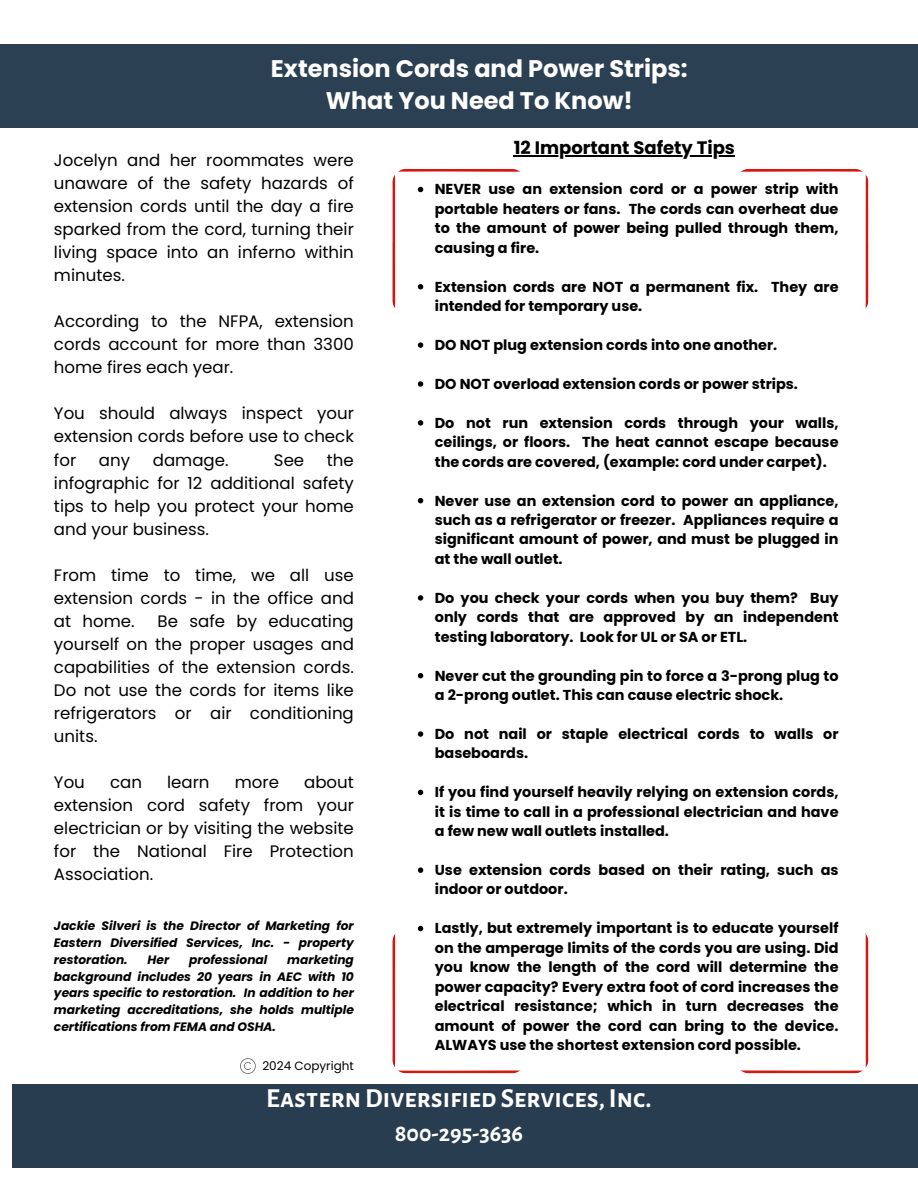
<style>
.page{position:relative;width:918px;height:1188px;background:#fff}
.page>*{position:absolute;margin:0;border:0;box-sizing:border-box;transform-origin:0 0}
.t1{font:700 27px "Alegreya Sans SC";color:#fff}
.t2{font:700 24px/32.7px "Poppins";color:#fff;text-align:center}
.t3{font:700 24px "Alegreya Sans SC";color:#fff}
.t4{font:700 18px "Poppins";color:#000}
.t5{font:16.65px/23.1px "Poppins";color:#000;text-align:justify}
.t6{font:700 14.4px/19.5px "Poppins";color:#000;text-align:justify}
.t7{font:italic 700 12.15px/17px "Poppins";color:#000;text-align:justify}
.t8{font:12px "Poppins";color:#000}
</style>
<div class="page">
<div style="left:13px;top:1084px;width:905px;height:84px;background:#293d51"></div>
<hr style="left:514px;top:155px;width:221px;height:2px;background:#000">
<svg style="left:392px;top:169px;width:128px;height:140px"></svg>
<svg style="left:418px;top:342px;width:5px;height:6px"></svg>
<svg style="left:418px;top:381px;width:5px;height:6px"></svg>
<svg style="left:418px;top:420px;width:5px;height:6px"></svg>
<svg style="left:418px;top:498px;width:5px;height:5px"></svg>
<svg style="left:418px;top:595px;width:5px;height:6px"></svg>
<svg style="left:418px;top:673px;width:5px;height:5px"></svg>
<svg style="left:418px;top:731px;width:5px;height:6px"></svg>
<svg style="left:418px;top:790px;width:5px;height:5px"></svg>
<svg style="left:418px;top:867px;width:5px;height:6px"></svg>
<svg style="left:740px;top:169px;width:129px;height:140px"></svg>
<svg style="left:392px;top:926px;width:129px;height:147px"></svg>
<svg style="left:740px;top:933px;width:129px;height:140px"></svg>
<div style="left:0;top:44px;width:918px;height:84px;background:#2c4053"></div>
<svg style="left:240px;top:1058px;width:16px;height:16px"></svg>
<p class="t2" style="left:271px;top:52px;width:418px">Extension Cords and Power Strips:<br>What You Need To Know!</p>
<p class="t5" style="left:54px;top:149px;width:301px">Jocelyn and her roommates were unaware of the safety hazards of extension cords until the day a fire sparked from the cord, turning their living space into an inferno within minutes.</p>
<p class="t5" style="left:54px;top:310px;width:301px">According to the NFPA, extension cords account for more than 3300 home fires each year.</p>
<p class="t5" style="left:54px;top:402px;width:301px">You should always inspect your extension cords before use to check for</p>
<p class="t5" style="left:54px;top:448px;width:301px;text-indent:273px">the infographic for 12 additional safety tips to help you protect your home and your business.</p>
<p class="t5" style="left:54px;top:563px;width:301px">From time to time, we all use extension cords - in the office and at home.</p>
<p class="t5" style="left:99px;top:448px;width:33px">any</p>
<p class="t5" style="left:153px;top:448px;width:77px">damage.</p>
<p class="t5" style="left:274px;top:448px;width:32px">See</p>
<p class="t5" style="left:54px;top:609px;width:301px;text-indent:104px">Be safe by educating yourself on the proper usages and capabilities of the extension cords.<br>Do not use the cords for items like refrigerators or air conditioning units.</p>
<p class="t5" style="left:54px;top:771px;width:32px">You</p>
<p class="t5" style="left:110px;top:771px;width:33px">can</p>
<p class="t5" style="left:167px;top:771px;width:44px">learn</p>
<p class="t5" style="left:235px;top:771px;width:46px">more</p>
<p class="t5" style="left:54px;top:771px;width:301px;text-indent:250px">about extension cord safety from your electrician or by visiting the website for the National Fire Protection Association.</p>
<p class="t7" style="left:54px;top:917px;width:301px">Jackie Silveri is the Director of Marketing for Eastern Diversified Services, Inc. - property restoration.</p>
<p class="t7" style="left:54px;top:951px;width:301px;text-indent:233px">marketing background includes 20 years in AEC with 10 years specific to restoration. In addition to her marketing accreditations, she holds multiple certifications from FEMA and OSHA.</p>
<p class="t7" style="left:148px;top:951px;width:23px">Her</p>
<p class="t7" style="left:189px;top:951px;width:80px">professional</p>
<p class="t8" style="left:262px;top:1057px;width:93px">2024 Copyright</p>
<h2 class="t4" style="left:514px;top:136px;width:223px">12 Important Safety Tips</h2>
<h4 class="t6" style="left:435px;top:180px;width:405px">NEVER use an extension cord or a power strip with portable heaters or fans. The cords can overheat due to the amount of power being pulled through them, causing a fire.</h4>
<h4 class="t6" style="left:435px;top:277px;width:405px">Extension cords are NOT a permanent fix. They are intended for temporary use.</h4>
<h4 class="t6" style="left:435px;top:335px;width:344px">DO NOT plug extension cords into one another.</h4>
<h4 class="t6" style="left:435px;top:374px;width:365px">DO NOT overload extension cords or power strips.</h4>
<h4 class="t6" style="left:435px;top:413px;width:405px">Do not run extension cords through your walls, ceilings, or floors. The heat cannot escape because the cords are covered, (example: cord under carpet).</h4>
<h6 class="t6" style="left:435px;top:491px;width:405px">Never use an extension cord to power an appliance, such as a refrigerator or freezer. Appliances require a significant amount of power, and must be plugged in at the wall outlet.</h6>
<p class="t6" style="left:435px;top:588px;width:405px">Do you check your cords when you buy them? Buy only cords that are approved by an independent testing laboratory. Look for UL or SA or ETL.</p>
<p class="t6" style="left:435px;top:666px;width:405px">Never cut the grounding pin to force a 3-prong plug to a 2-prong outlet. This can cause electric shock.</p>
<p class="t6" style="left:435px;top:724px;width:405px">Do not nail or staple electrical cords to walls or baseboards.</p>
<p class="t6" style="left:435px;top:782px;width:405px">If you find yourself heavily relying on extension cords, it is time to call in a professional electrician and have a few new wall outlets installed.</p>
<p class="t6" style="left:435px;top:860px;width:405px">Use extension cords based on their rating, such as indoor or outdoor.</p>
<p class="t6" style="left:435px;top:919px;width:405px">Lastly, but extremely important is to educate yourself on the amperage limits of the cords you are using. Did you know the length of the cord will determine the power capacity? Every extra foot of cord increases the electrical resistance; which in turn decreases the amount of power the cord can bring to the device.<br>ALWAYS use the shortest extension cord possible.</p>
<p class="t1" style="left:266px;top:1086px;width:387px">EasternDiversified Services, Inc.</p>
<p class="t3" style="left:395px;top:1122px;width:130px">800-295-3636</p>
</div>
